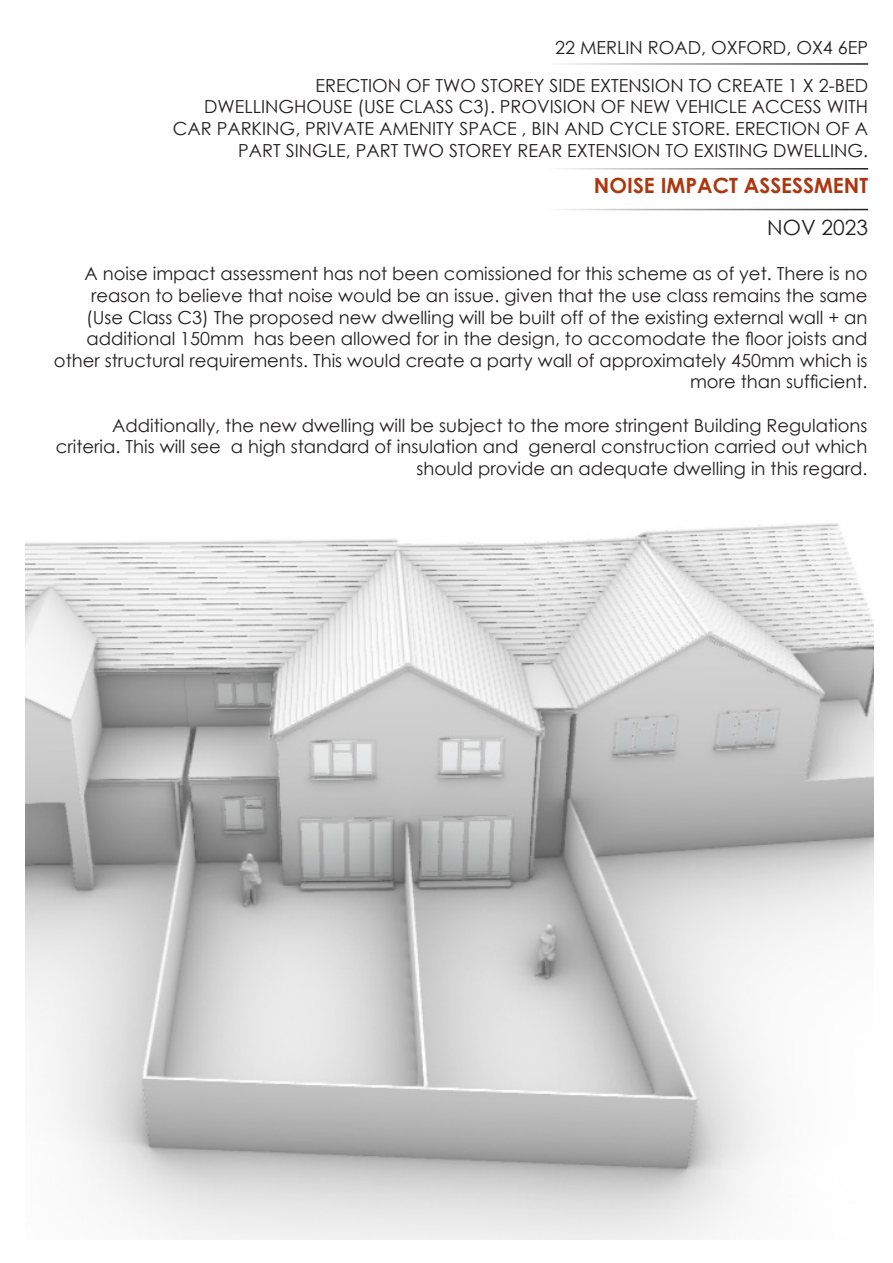
<style>
.page{position:relative;width:893px;height:1263px;background:#fff}
.page>*{position:absolute;margin:0;border:0;box-sizing:border-box;transform-origin:0 0}
.t1{font:700 21px "Century Gothic";color:#ac370f}
.t2{font:21px "Century Gothic";color:#231f20}
.t3{font:18px/21.6px "Century Gothic";color:#231f20;text-align:right}
</style>
<div class="page">
<hr style="left:547px;top:209px;width:321px;height:1px;background:#231f20">
<hr style="left:547px;top:168px;width:321px;height:2px;background:#231f20">
<hr style="left:547px;top:63px;width:321px;height:2px;background:#231f20">
<img style="left:26px;top:523px;width:848px;height:716px">
<p class="t3" style="left:555px;top:36px;width:315px">22 MERLIN ROAD, OXFORD, OX4 6EP</p>
<p class="t3" style="left:173px;top:74px;width:697px">ERECTION OF TWO STOREY SIDE EXTENSION TO CREATE 1 X 2-BED DWELLINGHOUSE (USE CLASS C3). PROVISION OF NEW VEHICLE ACCESS WITH CAR PARKING, PRIVATE AMENITY SPACE , BIN AND CYCLE STORE. ERECTION OF A PART SINGLE, PART TWO STOREY REAR EXTENSION TO EXISTING DWELLING.</p>
<p class="t1" style="left:594px;top:170px;width:276px">NOISE IMPACT ASSESSMENT</p>
<p class="t2" style="left:767px;top:212px;width:102px">NOV 2023</p>
<p class="t3" style="left:54px;top:263px;width:815px">A noise impact assessment has not been comissioned for this scheme as of yet. There is no reason to believe that noise would be an issue. given that the use class remains the same (Use Class C3) The proposed new dwelling will be built off of the existing external wall + an additional 150mm has been allowed for in the design, to accomodate the floor joists and other structural requirements. This would create a party wall of approximately 450mm which is more than sufficient.</p>
<p class="t3" style="left:56px;top:414px;width:813px">Additionally, the new dwelling will be subject to the more stringent Building Regulations criteria. This will see a high standard of insulation and general construction carried out which should provide an adequate dwelling in this regard.</p>
</div>
